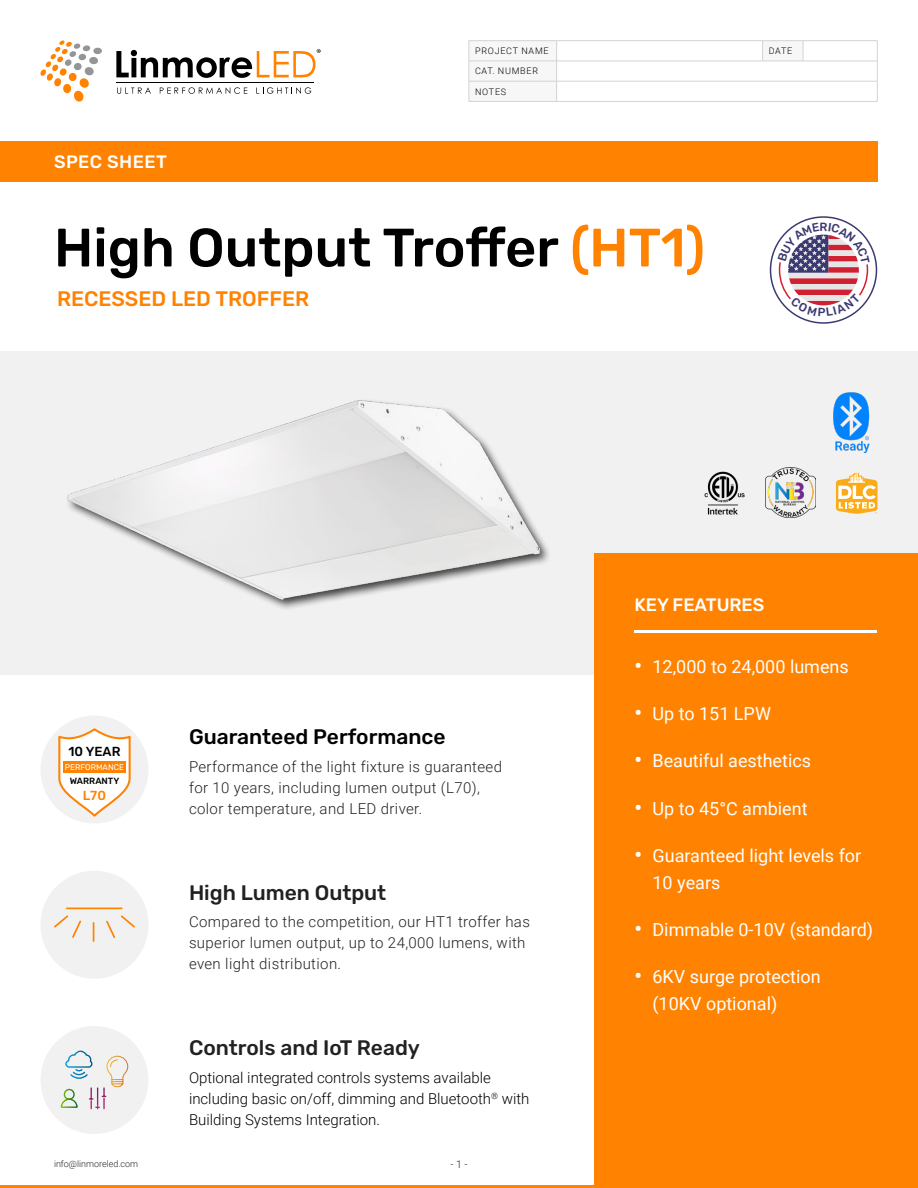
<style>
.page{position:relative;width:918px;height:1188px;background:#fff}
.page>*{position:absolute;margin:0;border:0;box-sizing:border-box;transform-origin:0 0}
.L1_Header_Datasheets{font:500 54px "Rubik";color:#000}
.t1{font:500 21px "Rubik";color:#212121}
.t2{font:500 21px "Rubik";color:#000}
.t3{font:500 21px "Rubik";color:#ff8200}
.t4{font:18px/27px "Roboto";color:#fff}
.table_header_bar{font:500 18px "Rubik";color:#fff}
.table_header_bar-2{font:500 18px "Rubik";letter-spacing:.025em;color:#fff}
.t5{font:300 15px/21px "Roboto";letter-spacing:.025em;color:#212121}
.t6{font:300 15px/21px "Roboto";color:#000}
.t7{font:500 13.05px "Rubik";color:#000}
.t8{font:500 13.05px "Rubik";color:#ff8200}
.t9{font:500 11.85px "Rubik";color:#3b3971}
.t10{font:300 10.5px "Roboto";color:#262626}
.table_header_bar-3{font:300 9px "Roboto";letter-spacing:.085em;color:#000}
.t11{font:300 9px "Roboto";color:#262626}
.t12{font:500 9px "Rubik";color:#000}
.t13{font:8.25px "Rubik";color:#fff}
.s1{color:#ff8200}
.s2{font-weight:700;font-size:21px}
</style>
<div class="page">
<hr style="left:0;top:1185px;width:918px;height:3px;background:#ff8200">
<div style="left:0;top:351px;width:918px;height:324px;background:#f1f1f2"></div>
<img style="left:67px;top:400px;width:482px;height:209px">
<div style="left:594px;top:554px;width:324px;height:634px;background:#ff8200"></div>
<hr style="left:634px;top:630px;width:244px;height:3px;background:#fff">
<div style="left:0;top:142px;width:878px;height:40px;background:#ff8200"></div>
<hr style="left:469px;top:40px;width:88px;height:1px;background:#d1d3d4">
<hr style="left:557px;top:40px;width:206px;height:1px;background:#d1d3d4">
<hr style="left:763px;top:40px;width:40px;height:1px;background:#d1d3d4">
<hr style="left:803px;top:40px;width:75px;height:1px;background:#d1d3d4">
<hr style="left:803px;top:61px;width:75px;height:1px;background:#d1d3d4">
<svg style="left:469px;top:41px;width:335px;height:60px"></svg>
<hr style="left:763px;top:81px;width:40px;height:1px;background:#d1d3d4">
<hr style="left:803px;top:81px;width:75px;height:1px;background:#d1d3d4">
<svg style="left:877px;top:41px;width:1px;height:60px"></svg>
<hr style="left:469px;top:101px;width:88px;height:1px;background:#d1d3d4">
<hr style="left:557px;top:101px;width:206px;height:1px;background:#d1d3d4">
<hr style="left:763px;top:101px;width:40px;height:1px;background:#d1d3d4">
<hr style="left:803px;top:101px;width:75px;height:1px;background:#d1d3d4">
<svg style="left:40px;top:40px;width:62px;height:62px"></svg>
<svg style="left:117px;top:88px;width:34px;height:6px"></svg>
<svg style="left:160px;top:87px;width:87px;height:7px"></svg>
<svg style="left:256px;top:87px;width:55px;height:7px"></svg>
<hr style="left:116px;top:82px;width:198px;height:1px;background:#000">
<svg style="left:116px;top:49px;width:205px;height:29px"></svg>
<div style="left:40px;top:1026px;width:108px;height:108px;background:#f1f1f2;border-radius:50%"></div>
<div style="left:40px;top:871px;width:108px;height:108px;background:#f1f1f2;border-radius:50%"></div>
<svg style="left:60px;top:1050px;width:69px;height:59px"></svg>
<svg style="left:54px;top:907px;width:81px;height:35px"></svg>
<svg style="left:770px;top:216px;width:108px;height:108px"></svg>
<div style="left:770px;top:216px;width:107px;height:108px;border:2px solid #3b3971;border-radius:50%"></div>
<div style="left:40px;top:716px;width:108px;height:108px;background:#f1f1f2;border-radius:50%"></div>
<svg style="left:57px;top:726px;width:75px;height:93px"></svg>
<div style="left:63px;top:761px;width:63px;height:12px;background:#ff8200"></div>
<img style="left:833px;top:392px;width:37px;height:61px">
<img style="left:704px;top:472px;width:41px;height:42px">
<img style="left:765px;top:468px;width:51px;height:50px">
<svg style="left:836px;top:473px;width:42px;height:40px"></svg>
<svg style="left:778px;top:223px;width:92px;height:94px"></svg>
<p class="table_header_bar-2" style="left:54px;top:152px;width:114px">SPEC SHEET</p>
<p class="table_header_bar-3" style="left:475px;top:45px;width:75px">PROJECT NAME</p>
<p class="table_header_bar-3" style="left:769px;top:45px;width:25px">DATE</p>
<p class="table_header_bar-3" style="left:475px;top:65px;width:65px">CAT. NUMBER</p>
<p class="table_header_bar-3" style="left:475px;top:85px;width:33px">NOTES</p>
<p class="L1_Header_Datasheets" style="left:54px;top:217px;width:653px">High Output Troffer <span class="s1">(HT1)</span></p>
<p class="t3" style="left:57px;top:287px;width:254px">RECESSED LED TROFFER</p>
<p class="t9" style="left:820px;top:220px;width:10px">R</p>
<p class="table_header_bar" style="left:634px;top:594px;width:131px">KEY FEATURES</p>
<p class="t7" style="left:68px;top:744px;width:54px">10 YEAR</p>
<p class="t13" style="left:65px;top:762px;width:61px">PERFORMANCE</p>
<p class="t12" style="left:70px;top:776px;width:51px">WARRANTY</p>
<p class="t8" style="left:83px;top:788px;width:25px">L70</p>
<p class="t2" style="left:189px;top:725px;width:258px">Guaranteed Performance</p>
<p class="t5" style="left:189px;top:756px;width:315px">Performance of the light fixture is guaranteed for 10 years, including lumen output (L70), color temperature, and LED driver.</p>
<p class="t1" style="left:189px;top:880px;width:199px">High Lumen Output</p>
<p class="t5" style="left:189px;top:911px;width:342px">Compared to the competition, our HT1 troffer has superior lumen output, up to 24,000 lumens, with even light distribution.</p>
<p class="t1" style="left:189px;top:1036px;width:232px">Controls and IoT Ready</p>
<p class="t6" style="left:189px;top:1066px;width:342px">Optional integrated controls systems available including basic on/off, dimming and Bluetooth<sup>®</sup> with<br>Building Systems Integration.</p>
<p class="t11" style="left:54px;top:1158px;width:86px">info@linmoreled.com</p>
<p class="t10" style="left:451px;top:1157px;width:18px">- 1 -</p>
<p class="t4" style="left:634px;top:652px;width:216px"><span class="s2">•</span> 12,000 to 24,000 lumens</p>
<p class="t4" style="left:634px;top:700px;width:138px"><span class="s2">•</span> Up to 151 LPW</p>
<p class="t4" style="left:634px;top:747px;width:178px"><span class="s2">•</span> Beautiful aesthetics</p>
<p class="t4" style="left:634px;top:794px;width:175px"><span class="s2">•</span> Up to 45°C ambient</p>
<p class="t4" style="left:652px;top:841px;width:210px;text-indent:-18px"><span class="s2">•</span> Guaranteed light levels for<br>10 years</p>
<p class="t4" style="left:634px;top:916px;width:240px"><span class="s2">•</span> Dimmable 0-10V (standard)</p>
<p class="t4" style="left:652px;top:963px;width:170px;text-indent:-18px"><span class="s2">•</span> 6KV surge protection (10KV optional)</p>
</div>
